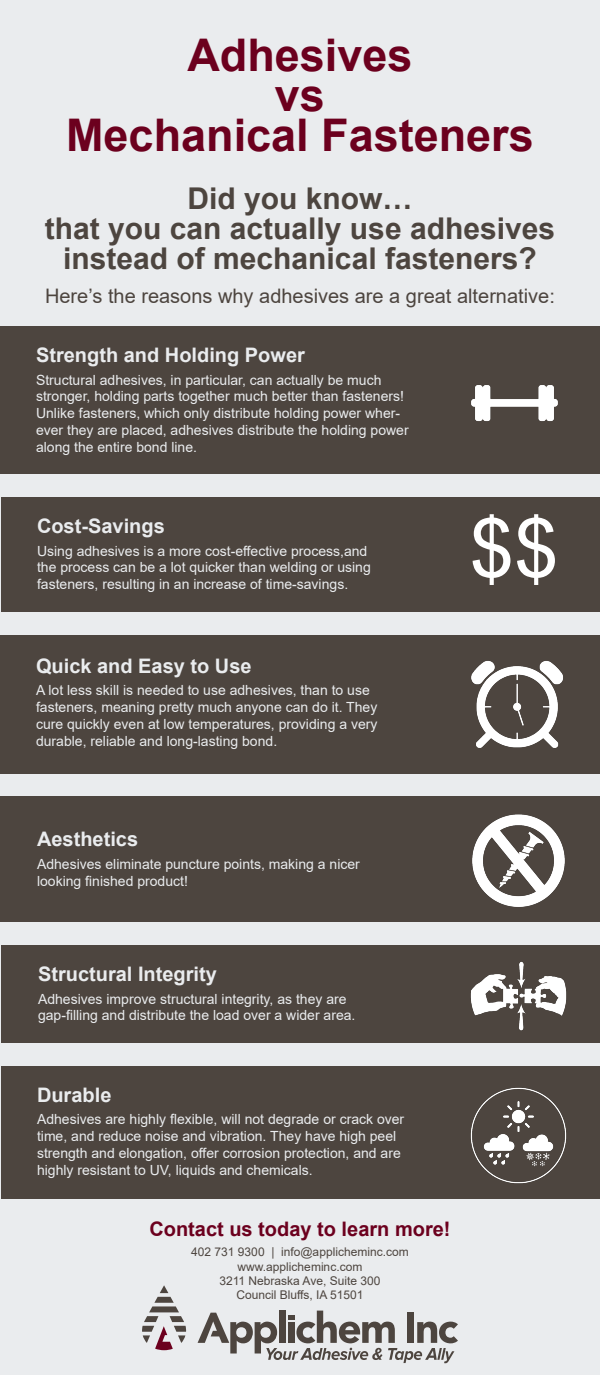
<style>
.page{position:relative;width:600px;height:1375px;background:#eaecee}
.page>*{position:absolute;margin:0;border:0;box-sizing:border-box;transform-origin:0 0}
.t1{font:80px "Arial";color:#fff}
.t2{font:700 45px "Arial";color:#6c001e}
.t3{font:700 30px/30px "Arial";color:#4d453f;text-align:center}
.t4{font:700 20px "Arial";color:#eaecee}
.t5{font:20px "Arial";color:#4d453f}
.t6{font:700 20px "Arial";color:#6c001e}
.t7{font:14px/16.8px "Arial";color:#eaecee}
.t8{font:12px "Arial";color:#4d453f}
</style>
<div class="page">
<div style="left:1px;top:1066px;width:599px;height:132px;background:#4d453f"></div>
<div style="left:1px;top:946px;width:599px;height:97px;background:#4d453f"></div>
<div style="left:0;top:796px;width:600px;height:126px;background:#4d453f"></div>
<div style="left:0;top:635px;width:600px;height:139px;background:#4d453f"></div>
<div style="left:1px;top:498px;width:599px;height:114px;background:#4d453f"></div>
<svg style="left:142px;top:1285px;width:44px;height:65px"></svg>
<svg style="left:198px;top:1311px;width:260px;height:52px"></svg>
<div style="left:0;top:326px;width:600px;height:148px;background:#4d453f"></div>
<img style="left:471px;top:661px;width:92px;height:87px">
<img style="left:471px;top:385px;width:87px;height:36px">
<img style="left:470px;top:961px;width:96px;height:70px">
<img style="left:470px;top:1087px;width:96px;height:96px">
<img style="left:472px;top:814px;width:93px;height:93px">
<p class="t2" style="left:187px;top:24px;width:227px">Adhesives</p>
<p class="t2" style="left:275px;top:64px;width:52px">vs</p>
<p class="t2" style="left:66px;top:104px;width:469px">Mechanical Fasteners</p>
<p class="t3" style="left:188px;top:184px;width:227px">Did you know…</p>
<p class="t3" style="left:45px;top:214px;width:512px">that you can actually use adhesives instead of mechanical fasteners?</p>
<p class="t5" style="left:45px;top:282px;width:511px">Here’s the reasons why adhesives are a great alternative:</p>
<p class="t4" style="left:36px;top:341px;width:270px">Strength and Holding Power</p>
<p class="t7" style="left:36px;top:371px;width:374px">Structural adhesives, in particular, can actually be much stronger, holding parts together much better than fasteners!<br>Unlike fasteners, which only distribute holding power wher&shy;ever they are placed, adhesives distribute the holding power along the entire bond line.</p>
<p class="t4" style="left:37px;top:512px;width:129px">Cost-Savings</p>
<p class="t7" style="left:37px;top:542px;width:332px">Using adhesives is a more cost-effective process,and</p>
<p class="t7" style="left:37px;top:559px;width:335px">the process can be a lot quicker than welding or using</p>
<p class="t7" style="left:37px;top:576px;width:313px">fasteners, resulting in an increase of time-savings.</p>
<p class="t4" style="left:36px;top:652px;width:217px">Quick and Easy to Use</p>
<p class="t7" style="left:36px;top:682px;width:335px">A lot less skill is needed to use adhesives, than to use</p>
<p class="t7" style="left:36px;top:699px;width:343px">fasteners, meaning pretty much anyone can do it. They</p>
<p class="t7" style="left:36px;top:716px;width:343px">cure quickly even at low temperatures, providing a very</p>
<p class="t7" style="left:36px;top:732px;width:243px">durable, reliable and long-lasting bond.</p>
<p class="t1" style="left:470px;top:494px;width:90px">$$</p>
<p class="t4" style="left:37px;top:825px;width:103px">Aesthetics</p>
<p class="t7" style="left:37px;top:856px;width:324px">Adhesives eliminate puncture points, making a nicer</p>
<p class="t7" style="left:37px;top:872px;width:152px">looking finished product!</p>
<p class="t4" style="left:38px;top:960px;width:180px">Structural Integrity</p>
<p class="t7" style="left:38px;top:990px;width:310px">Adhesives improve structural integrity, as they are</p>
<p class="t7" style="left:38px;top:1007px;width:319px">gap-filling and distribute the load over a wider area.</p>
<p class="t4" style="left:37px;top:1081px;width:76px">Durable</p>
<p class="t7" style="left:37px;top:1111px;width:369px">Adhesives are highly flexible, will not degrade or crack over time, and reduce noise and vibration. They have high peel strength and elongation, offer corrosion protection, and are highly resistant to UV, liquids and chemicals.</p>
<p class="t6" style="left:149px;top:1215px;width:303px">Contact us today to learn more!</p>
<p class="t8" style="left:191px;top:1244px;width:219px">402 731 9300 | info@applicheminc.com</p>
<p class="t8" style="left:238px;top:1258px;width:126px">www.applicheminc.com</p>
<p class="t8" style="left:219px;top:1273px;width:162px">3211 Nebraska Ave, Suite 300</p>
<p class="t8" style="left:236px;top:1287px;width:129px">Council Bluffs, IA 51501</p>
</div>
